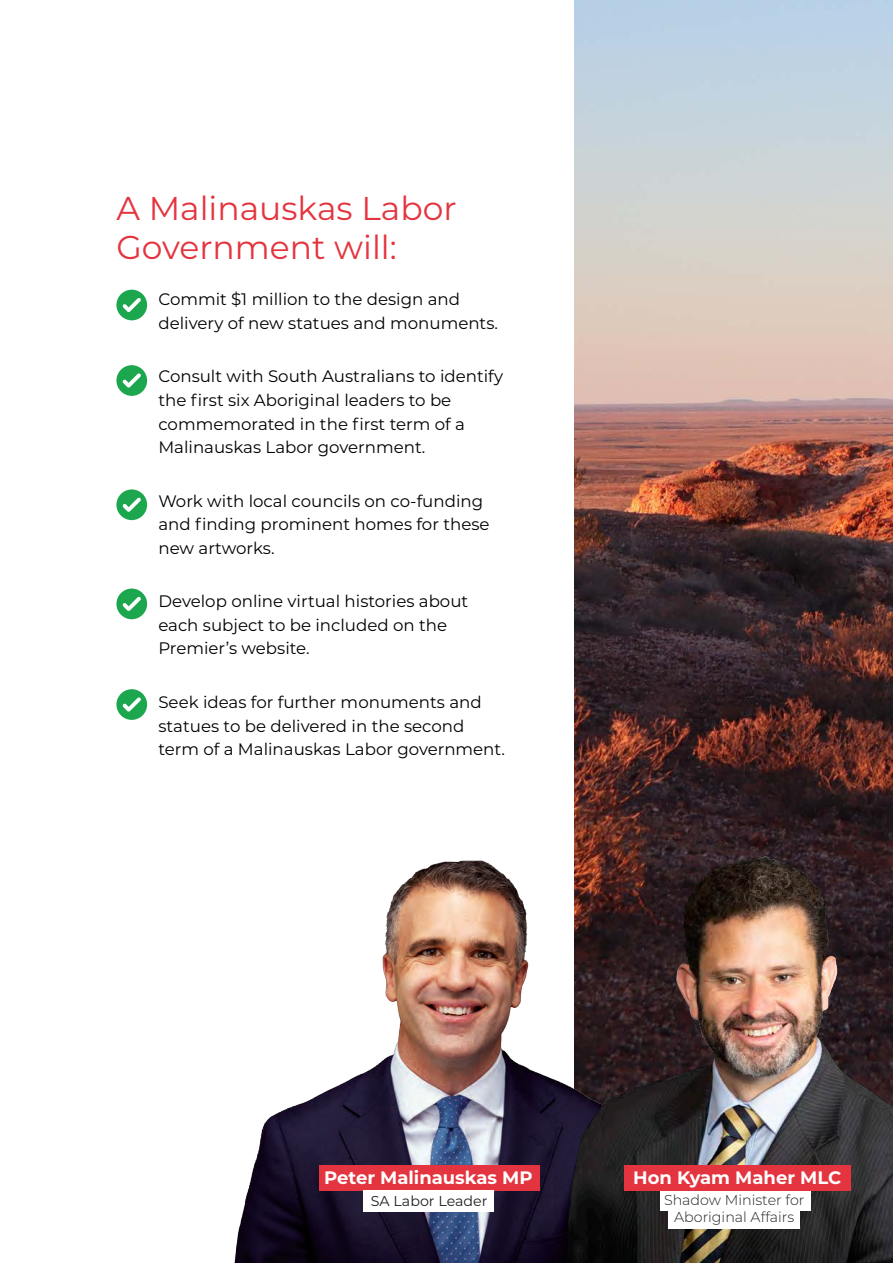
<style>
.page{position:relative;width:893px;height:1263px;background:#fff}
.page>*{position:absolute;margin:0;border:0;box-sizing:border-box;transform-origin:0 0}
.t1{font:33px/39px "Montserrat";color:#e4343f}
.t2{font:700 18px "Montserrat";color:#fff}
.t3{font:16.65px/23.5px "Montserrat";color:#000}
.t4{font:300 14.25px/16.5px "Montserrat";color:#231f20;text-align:center}
.t5{font:14.25px "Montserrat";color:#231f20}
</style>
<div class="page">
<img style="left:574px;top:0;width:319px;height:801px">
<svg style="left:116px;top:290px;width:31px;height:30px"></svg>
<svg style="left:116px;top:365px;width:31px;height:31px"></svg>
<svg style="left:116px;top:489px;width:31px;height:31px"></svg>
<svg style="left:116px;top:588px;width:31px;height:31px"></svg>
<svg style="left:116px;top:689px;width:31px;height:31px"></svg>
<img style="left:234px;top:738px;width:473px;height:525px">
<img style="left:563px;top:801px;width:330px;height:462px">
<div style="left:319px;top:1165px;width:220px;height:26px;background:#e4343f"></div>
<div style="left:364px;top:1191px;width:130px;height:21px;background:#fff"></div>
<div style="left:660px;top:1189px;width:151px;height:22px;background:#fff"></div>
<div style="left:668px;top:1208px;width:132px;height:21px;background:#fff"></div>
<div style="left:624px;top:1165px;width:226px;height:26px;background:#e4343f"></div>
<p class="t1" style="left:116px;top:187px;width:342px">A Malinauskas Labor<br>Government will:</p>
<p class="t3" style="left:158px;top:287px;width:341px">Commit $1 million to the design and delivery of new statues and monuments.</p>
<p class="t3" style="left:158px;top:364px;width:346px">Consult with South Australians to identify the first six Aboriginal leaders to be commemorated in the first term of a Malinauskas Labor government.</p>
<p class="t3" style="left:158px;top:488px;width:333px">Work with local councils on co-funding and finding prominent homes for these new artworks.</p>
<p class="t3" style="left:158px;top:589px;width:311px">Develop online virtual histories about each subject to be included on the<br>Premier’s website.</p>
<p class="t3" style="left:158px;top:690px;width:348px">Seek ideas for further monuments and statues to be delivered in the second term of a Malinauskas Labor government.</p>
<p class="t2" style="left:324px;top:1165px;width:210px">Peter Malinauskas MP</p>
<p class="t5" style="left:371px;top:1191px;width:118px">SA Labor Leader</p>
<p class="t2" style="left:633px;top:1165px;width:210px">Hon Kyam Maher MLC</p>
<p class="t4" style="left:664px;top:1191px;width:142px">Shadow Minister for<br>Aboriginal Affairs</p>
</div>
